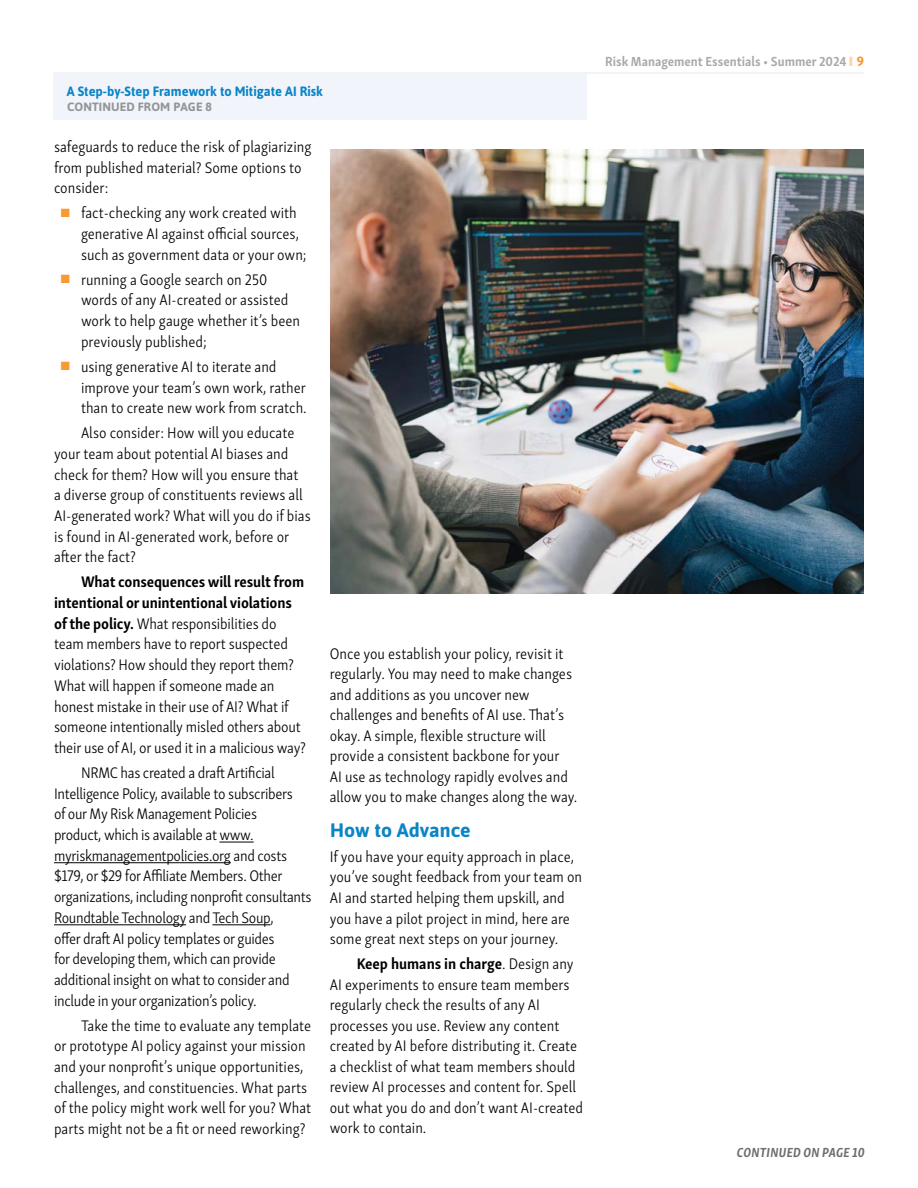
<style>
.page{position:relative;width:918px;height:1188px;background:#fff}
.page>*{position:absolute;margin:0;border:0;box-sizing:border-box;transform-origin:0 0}
.t1{font:700 19.5px "Asap";color:#0b85c6}
.t2{font:300 15.75px/20.7px "Skolar Sans Latn Cn";color:#000}
.t3{font:300 15.75px/20.7px "Skolar Sans Latn Cn";letter-spacing:-.02em;color:#000}
.t4{font:700 13.5px "Asap";color:#0b85c6;scale:.95 1}
.t5{font:700 13.5px "Skolar Sans Latn Cn";color:#a7a9ac}
.t6{font:italic 700 13.5px "Skolar Sans Latn Cn";letter-spacing:.02em;color:#6d6e71}
.t7{font:700 12px "Asap";letter-spacing:.01em;color:#939598}
.s1{color:#f89a33}
.s2{font-weight:700}
.s3{color:#fed3a6}
.s4{font-family:"Asap";color:#f89a33}
</style>
<div class="page">
<hr style="left:54px;top:73px;width:810px;height:1px;background:#e6e7e8">
<div style="left:53px;top:73px;width:534px;height:47px;background:#f1f4fa"></div>
<hr style="left:219px;top:842px;width:35px;height:1px;background:#000">
<hr style="left:54px;top:862px;width:177px;height:1px;background:#000">
<hr style="left:54px;top:925px;width:132px;height:1px;background:#000">
<hr style="left:212px;top:925px;width:58px;height:1px;background:#000">
<img style="left:330px;top:149px;width:534px;height:445px">
<p class="t4" style="left:67px;top:82px;width:271px">A Step-by-Step Framework to Mitigate AI Risk</p>
<p class="t7" style="left:67px;top:99px;width:146px">CONTINUED FROM PAGE 8</p>
<p class="t2" style="left:54px;top:135px;width:259px">safeguards to reduce the risk of plagiarizing from published material? Some options to consider:</p>
<p class="t2" style="left:81px;top:202px;width:227px;text-indent:-20px"><span class="s1">■</span> fact-checking any work created with generative AI against official sources, such as government data or your own;</p>
<p class="t2" style="left:81px;top:268px;width:221px;text-indent:-20px"><span class="s1">■</span> running a Google search on 250 words of any AI-created or assisted work to help gauge whether it’s been previously published;</p>
<p class="t2" style="left:81px;top:355px;width:227px;text-indent:-20px"><span class="s1">■</span> using generative AI to iterate and improve your team’s own work, rather than to create new work from scratch.</p>
<p class="t2" style="left:54px;top:421px;width:258px;text-indent:27px">Also consider: How will you educate your team about potential AI biases and check for them? How will you ensure that<br>a diverse group of constituents reviews all AI-generated work? What will you do if bias is found in AI-generated work, before or after the fact?</p>
<p class="t2" style="left:54px;top:571px;width:253px;text-indent:27px"><span class="s2">What consequences will result from intentional or unintentional violations of the policy.</span> What responsibilities do team members have to report suspected violations? How should they report them?<br>What will happen if someone made an honest mistake in their use of AI? What if someone intentionally misled others about their use of AI, or used it in a malicious way?</p>
<p class="t3" style="left:54px;top:761px;width:259px;text-indent:27px">NRMC has created a draft Artificial Intelligence Policy, available to subscribers<br>of our My Risk Management Policies<br>product, which is available at www. myriskmanagementpolicies.org and costs $179, or $29 for Affiliate Members. Other organizations, including nonprofit consultants Roundtable Technology and Tech Soup,<br>offer draft AI policy templates or guides<br>for developing them, which can provide additional insight on what to consider and include in your organization’s policy.</p>
<p class="t2" style="left:54px;top:1014px;width:259px;text-indent:27px">Take the time to evaluate any template or prototype AI policy against your mission and your nonprofit’s unique opportunities, challenges, and constituencies. What parts of the policy might work well for you? What parts might not be a fit or need reworking?</p>
<p class="t2" style="left:330px;top:642px;width:249px">Once you establish your policy, revisit it regularly. You may need to make changes and additions as you uncover new challenges and benefits of AI use. That’s okay. A simple, flexible structure will provide a consistent backbone for your<br>AI use as technology rapidly evolves and allow you to make changes along the way.</p>
<p class="t1" style="left:330px;top:817px;width:142px">How to Advance</p>
<p class="t2" style="left:330px;top:845px;width:254px">If you have your equity approach in place, you’ve sought feedback from your team on AI and started helping them upskill, and you have a pilot project in mind, here are some great next steps on your journey.</p>
<p class="t2" style="left:330px;top:952px;width:255px;text-indent:27px"><span class="s2">Keep humans in charge</span>. Design any AI experiments to ensure team members regularly check the results of any AI processes you use. Review any content created by AI before distributing it. Create a checklist of what team members should review AI processes and content for. Spell out what you do and don’t want AI-created work to contain.</p>
<p class="t5" style="left:605px;top:50px;width:260px">Risk Management Essentials • Summer 2024 <span class="s3">❙</span> <span class="s4">9</span></p>
<p class="t6" style="left:737px;top:1142px;width:129px">CONTINUED ON PAGE 10</p>
</div>
